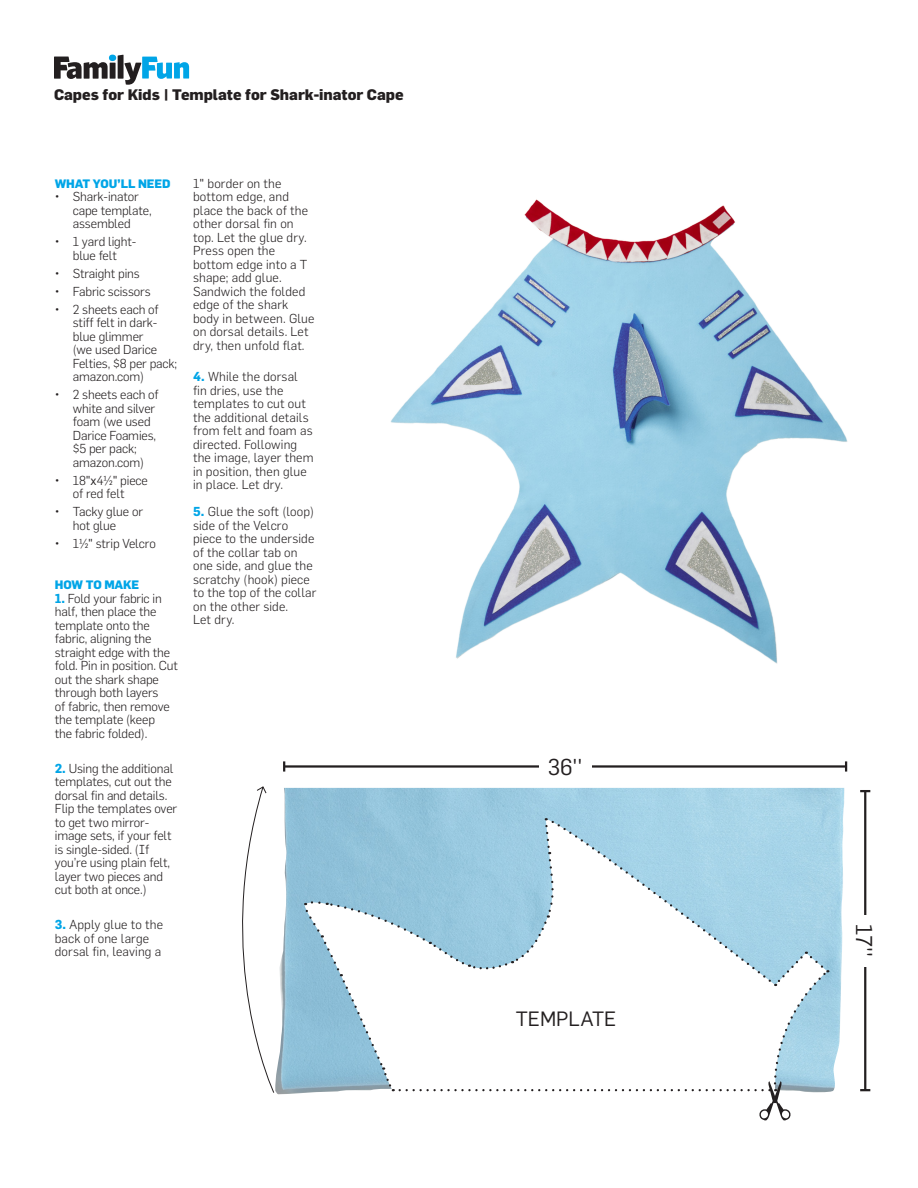
<style>
.page{position:relative;width:918px;height:1188px;background:#fff}
.page>*{position:absolute;margin:0;border:0;box-sizing:border-box;transform-origin:0 0}
.t1{font:22.5px "Flama";color:#231f20}
.t2{font:20.25px "Flama";color:#231f20}
.t3{font:800 15px "Flama";color:#231f20}
.Text_mb{font:300 12.75px/13.5px "Flama";letter-spacing:-.01em;color:#231f20}
.Text_mb-2{font:300 12.75px/13.5px "Flama";letter-spacing:.01em;color:#231f20}
.Text_mb-3{font:800 12px "Flama";letter-spacing:-.01em;color:#00a5e7}
.s1{font-weight:400}
.s2{font-weight:700;color:#00a5e7}
</style>
<div class="page">
<img style="left:391px;top:199px;width:457px;height:465px">
<svg style="left:54px;top:55px;width:135px;height:30px"></svg>
<img style="left:275px;top:788px;width:570px;height:306px">
<svg style="left:242px;top:786px;width:32px;height:307px"></svg>
<hr style="left:284px;top:765px;width:562px;height:3px;background:#231f20">
<svg style="left:845px;top:761px;width:2px;height:11px"></svg>
<svg style="left:283px;top:761px;width:2px;height:11px"></svg>
<div style="left:539px;top:748px;width:53px;height:37px;background:#fff"></div>
<hr style="left:864px;top:791px;width:2px;height:299px;background:#231f20">
<svg style="left:860px;top:1089px;width:10px;height:2px"></svg>
<svg style="left:860px;top:790px;width:10px;height:2px"></svg>
<div style="left:847px;top:915px;width:36px;height:51px;background:#fff"></div>
<svg style="left:304px;top:817px;width:524px;height:304px"></svg>
<p class="t3" style="left:54px;top:85px;width:351px">Capes for Kids | Template for Shark-inator Cape</p>
<p class="Text_mb-3" style="left:55px;top:176px;width:117px">WHAT YOU’LL NEED</p>
<p class="Text_mb" style="left:73px;top:190px;width:80px;text-indent:-18px">• Shark-inator cape template, assembled</p>
<p class="Text_mb" style="left:55px;top:235px;width:83px;text-align:center">• 1 yard light&shy;blue felt</p>
<p class="Text_mb" style="left:55px;top:266px;width:86px">• Straight pins</p>
<p class="Text_mb" style="left:55px;top:284px;width:97px">• Fabric scissors</p>
<p class="Text_mb" style="left:73px;top:302px;width:106px;text-indent:-18px">• 2 sheets each of stiff felt in dark&shy;blue glimmer<br>(we used Darice<br>Felties, $8 per pack; amazon.com)</p>
<p class="Text_mb" style="left:73px;top:388px;width:87px;text-indent:-18px">• 2 sheets each of white and silver foam (we used<br>Darice Foamies, $5 per pack; amazon.com)</p>
<p class="Text_mb" style="left:55px;top:473px;width:95px;text-align:center">• 18<span class="s1">"x</span>4½<span class="s1">"</span> piece of red felt</p>
<p class="Text_mb" style="left:73px;top:505px;width:72px;text-indent:-18px">• Tacky glue or hot glue</p>
<p class="Text_mb" style="left:55px;top:536px;width:102px">• 1½<span class="s1">"</span> strip Velcro</p>
<p class="Text_mb-3" style="left:55px;top:577px;width:86px">HOW TO MAKE</p>
<p class="Text_mb" style="left:55px;top:591px;width:125px"><span class="s2">1.</span> Fold your fabric in half, then place the template onto the fabric, aligning the straight edge with the fold. Pin in position. Cut out the shark shape through both layers<br>of fabric, then remove the template (keep<br>the fabric folded).</p>
<p class="Text_mb" style="left:55px;top:761px;width:124px"><span class="s2">2.</span> Using the additional templates, cut out the dorsal fin and details.<br>Flip the templates over to get two mirror&shy;image sets, if your felt is single-sided. (If you’re using plain felt, layer two pieces and cut both at once.)</p>
<p class="Text_mb-2" style="left:55px;top:918px;width:110px"><span class="s2">3.</span> Apply glue to the back of one large dorsal fin, leaving a</p>
<p class="Text_mb-2" style="left:193px;top:176px;width:123px">1<span class="s1">"</span> border on the bottom edge, and place the back of the other dorsal fin on top. Let the glue dry.<br>Press open the bottom edge into a T shape; add glue.<br>Sandwich the folded edge of the shark body in between. Glue on dorsal details. Let dry, then unfold flat.</p>
<p class="Text_mb-2" style="left:193px;top:370px;width:122px"><span class="s2">4.</span> While the dorsal fin dries, use the templates to cut out the additional details from felt and foam as directed. Following the image, layer them in position, then glue in place. Let dry.</p>
<p class="Text_mb-2" style="left:193px;top:505px;width:125px"><span class="s2">5.</span> Glue the soft (loop) side of the Velcro piece to the underside of the collar tab on one side, and glue the scratchy (hook) piece to the top of the collar on the other side.<br>Let dry.</p>
<p class="t1" style="left:548px;top:754px;width:36px">36''</p>
<p class="t2" style="left:516px;top:1007px;width:102px">TEMPLATE</p>
<p class="t1" style="left:877px;top:924px;width:35px;rotate:90deg">17''</p>
</div>
